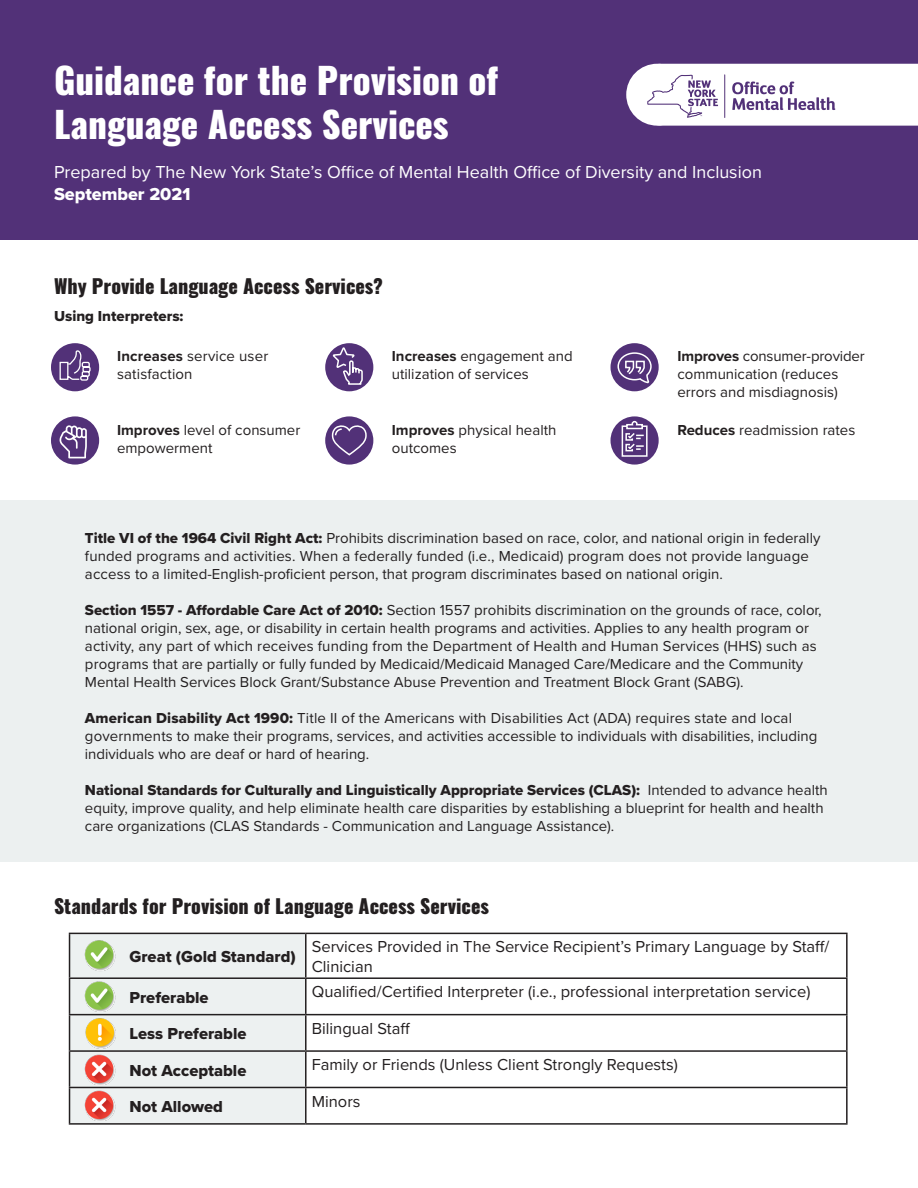
<style>
.page{position:relative;width:918px;height:1188px;background:#fff}
.page>*{position:absolute;margin:0;border:0;box-sizing:border-box;transform-origin:0 0}
.t1{font:800 36px/43.2px "Oswald";color:#fff}
.t2{font:800 19.5px "Oswald";color:#231f20}
.t3{font:18px "Proxima Nova";color:#fff}
.t4{font:18px "Proxima Nova Extrabld";color:#fff}
.t5{font:16.5px/19.8px "Proxima Nova";color:#231f20}
.t6{font:16.5px "Proxima Nova Extrabld";color:#231f20}
.t7{font:15px/18px "Proxima Nova";color:#231f20}
.t8{font:15px "Proxima Nova Extrabld";color:#231f20}
.s1{font-weight:700}
.s2{font-family:"Proxima Nova Extrabld"}
</style>
<div class="page">
<div style="left:0;top:500px;width:918px;height:362px;background:#ecf0f0"></div>
<div style="left:0;top:0;width:918px;height:239px;background:#523178"></div>
<div style="left:51px;top:343px;width:48px;height:48px;background:#523178;border-radius:50%"></div>
<div style="left:325px;top:343px;width:48px;height:48px;background:#523178;border-radius:50%"></div>
<div style="left:611px;top:343px;width:48px;height:48px;background:#523178;border-radius:50%"></div>
<div style="left:51px;top:416px;width:48px;height:49px;background:#523178;border-radius:50%"></div>
<div style="left:325px;top:416px;width:48px;height:49px;background:#523178;border-radius:50%"></div>
<div style="left:611px;top:416px;width:48px;height:49px;background:#523178;border-radius:50%"></div>
<div style="left:626px;top:64px;width:62px;height:62px;background:#fff;border-radius:50%"></div>
<svg style="left:647px;top:64px;width:271px;height:62px"></svg>
<svg style="left:331px;top:346px;width:33px;height:40px"></svg>
<svg style="left:59px;top:425px;width:28px;height:33px"></svg>
<svg style="left:59px;top:349px;width:32px;height:32px"></svg>
<svg style="left:331px;top:425px;width:37px;height:32px"></svg>
<svg style="left:621px;top:420px;width:27px;height:37px"></svg>
<svg style="left:617px;top:352px;width:35px;height:32px"></svg>
<div style="left:70px;top:934px;width:235px;height:189px;background:#edf1f1"></div>
<svg style="left:307px;top:934px;width:539px;height:155px"></svg>
<hr style="left:69px;top:933px;width:237px;height:1px;background:#231f20">
<hr style="left:69px;top:934px;width:1px;height:43px;background:#231f20">
<hr style="left:306px;top:933px;width:542px;height:1px;background:#231f20">
<hr style="left:305px;top:934px;width:2px;height:43px;background:#231f20">
<hr style="left:846px;top:934px;width:2px;height:43px;background:#231f20">
<hr style="left:69px;top:977px;width:237px;height:2px;background:#231f20">
<hr style="left:69px;top:979px;width:1px;height:35px;background:#231f20">
<hr style="left:306px;top:977px;width:542px;height:2px;background:#231f20">
<hr style="left:305px;top:979px;width:2px;height:35px;background:#231f20">
<hr style="left:846px;top:979px;width:2px;height:35px;background:#231f20">
<hr style="left:69px;top:1014px;width:237px;height:1px;background:#231f20">
<hr style="left:69px;top:1015px;width:1px;height:35px;background:#231f20">
<hr style="left:306px;top:1014px;width:542px;height:1px;background:#231f20">
<hr style="left:305px;top:1015px;width:2px;height:35px;background:#231f20">
<hr style="left:846px;top:1015px;width:2px;height:35px;background:#231f20">
<hr style="left:69px;top:1050px;width:237px;height:2px;background:#231f20">
<hr style="left:69px;top:1052px;width:1px;height:35px;background:#231f20">
<hr style="left:306px;top:1050px;width:542px;height:2px;background:#231f20">
<hr style="left:305px;top:1052px;width:2px;height:35px;background:#231f20">
<hr style="left:846px;top:1052px;width:2px;height:35px;background:#231f20">
<hr style="left:69px;top:1087px;width:237px;height:1px;background:#231f20">
<hr style="left:69px;top:1088px;width:1px;height:35px;background:#231f20">
<hr style="left:306px;top:1087px;width:542px;height:1px;background:#231f20">
<hr style="left:305px;top:1088px;width:2px;height:35px;background:#231f20">
<hr style="left:846px;top:1088px;width:2px;height:35px;background:#231f20">
<hr style="left:69px;top:1123px;width:237px;height:2px;background:#231f20">
<hr style="left:306px;top:1123px;width:542px;height:2px;background:#231f20">
<img style="left:76px;top:940px;width:46px;height:32px">
<img style="left:76px;top:981px;width:46px;height:31px">
<img style="left:76px;top:1091px;width:46px;height:30px">
<img style="left:76px;top:1055px;width:46px;height:30px">
<img style="left:76px;top:1018px;width:46px;height:31px">
<p class="t1" style="left:54px;top:61px;width:446px">Guidance for the Provision of<br>Language Access Services</p>
<p class="t3" style="left:54px;top:159px;width:709px">Prepared by The New York State’s Office of Mental Health Office of Diversity and Inclusion</p>
<p class="t4" style="left:54px;top:180px;width:138px">September 2021</p>
<p class="t2" style="left:54px;top:276px;width:330px">Why Provide Language Access Services?</p>
<p class="t8" style="left:54px;top:305px;width:131px">Using Interpreters:</p>
<p class="t7" style="left:117px;top:346px;width:153px"><span class="s1">Increases</span> service user satisfaction</p>
<p class="t7" style="left:392px;top:346px;width:182px"><span class="s1">Increases</span> engagement and utilization of services</p>
<p class="t7" style="left:677px;top:346px;width:189px"><span class="s1">Improves</span> consumer-provider communication (reduces errors and misdiagnosis)</p>
<p class="t7" style="left:117px;top:420px;width:185px"><span class="s1">Improves</span> level of consumer empowerment</p>
<p class="t7" style="left:392px;top:420px;width:166px"><span class="s1">Improves</span> physical health outcomes</p>
<p class="t7" style="left:677px;top:420px;width:179px"><span class="s1">Reduces</span> readmission rates</p>
<p class="t7" style="left:85px;top:528px;width:737px"><span class="s2">Title VI of the 1964 Civil Right Act:</span> Prohibits discrimination based on race, color, and national origin in federally funded programs and activities. When a federally funded (i.e., Medicaid) program does not provide language access to a limited-English-proficient person, that program discriminates based on national origin.</p>
<p class="t7" style="left:85px;top:600px;width:738px"><span class="s2">Section 1557 - Affordable Care Act of 2010:</span> Section 1557 prohibits discrimination on the grounds of race, color, national origin, sex, age, or disability in certain health programs and activities. Applies to any health program or activity, any part of which receives funding from the Department of Health and Human Services (HHS) such as programs that are partially or fully funded by Medicaid/Medicaid Managed Care/Medicare and the Community Mental Health Services Block Grant/Substance Abuse Prevention and Treatment Block Grant (SABG).</p>
<p class="t7" style="left:85px;top:708px;width:734px"><span class="s2">American Disability Act 1990:</span> Title II of the Americans with Disabilities Act (ADA) requires state and local governments to make their programs, services, and activities accessible to individuals with disabilities, including individuals who are deaf or hard of hearing.</p>
<p class="t7" style="left:85px;top:780px;width:744px"><span class="s2">National Standards for Culturally and Linguistically Appropriate Services (CLAS):</span> Intended to advance health equity, improve quality, and help eliminate health care disparities by establishing a blueprint for health and health care organizations (CLAS Standards - Communication and Language Assistance).</p>
<p class="t2" style="left:54px;top:896px;width:437px">Standards for Provision of Language Access Services</p>
<p class="t6" style="left:130px;top:945px;width:168px">Great (Gold Standard)</p>
<p class="t5" style="left:312px;top:936px;width:519px">Services Provided in The Service Recipient’s Primary Language by Staff/<br>Clinician</p>
<p class="t6" style="left:130px;top:985px;width:81px">Preferable</p>
<p class="t5" style="left:312px;top:981px;width:500px">Qualified/Certified Interpreter (i.e., professional interpretation service)</p>
<p class="t6" style="left:130px;top:1022px;width:118px">Less Preferable</p>
<p class="t5" style="left:312px;top:1018px;width:100px">Bilingual Staff</p>
<p class="t6" style="left:130px;top:1058px;width:118px">Not Acceptable</p>
<p class="t5" style="left:312px;top:1054px;width:368px">Family or Friends (Unless Client Strongly Requests)</p>
<p class="t6" style="left:130px;top:1094px;width:95px">Not Allowed</p>
<p class="t5" style="left:312px;top:1090px;width:50px">Minors</p>
</div>
